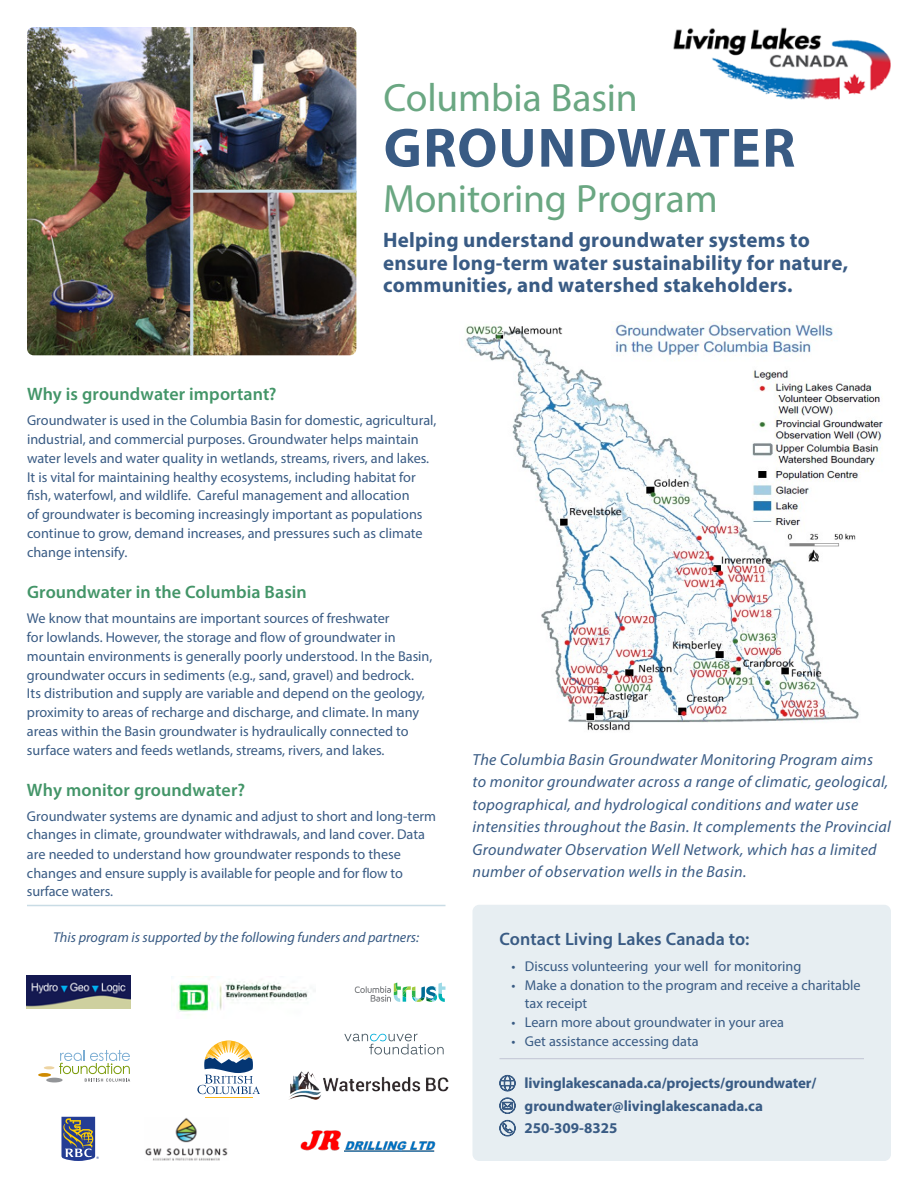
<style>
.page{position:relative;width:918px;height:1188px;background:#fff}
.page>*{position:absolute;margin:0;border:0;box-sizing:border-box;transform-origin:0 0}
.t1{font:700 55.8px "Myriad Pro";letter-spacing:.02em;color:#395b84}
.t2{font:39.6px "Myriad Pro";letter-spacing:-.005em;color:#6aa782}
.t3{font:700 21px/22.5px "Myriad Pro";letter-spacing:.01em;color:#395b84}
.t4{font:600 18px "Myriad Pro";letter-spacing:.005em;color:#439568}
.t5{font:600 18px "Myriad Pro";letter-spacing:.005em;color:#395b84}
.t6{font:italic 16.05px/22.4px "Myriad Pro";letter-spacing:.02em;color:#395b84}
.t7{font:700 15px/22.5px "Myriad Pro";letter-spacing:-.005em;color:#395b84}
.t8{font:14.25px/18.8px "Myriad Pro";color:#395b84}
.t9{font:italic 14.25px "Myriad Pro";color:#395b84}
</style>
<div class="page">
<img style="left:27px;top:27px;width:163px;height:328px">
<img style="left:673px;top:27px;width:218px;height:73px">
<img style="left:193px;top:27px;width:163px;height:163px">
<img style="left:193px;top:193px;width:163px;height:162px">
<hr style="left:190px;top:27px;width:3px;height:328px;background:#c9dce5">
<hr style="left:192px;top:190px;width:164px;height:3px;background:#c9dce5">
<div style="left:472px;top:905px;width:419px;height:256px;background:#e7eef2;border-radius:7px"></div>
<svg style="left:499px;top:1075px;width:17px;height:16px"></svg>
<svg style="left:499px;top:1098px;width:17px;height:16px"></svg>
<svg style="left:499px;top:1120px;width:17px;height:16px"></svg>
<hr style="left:500px;top:1058px;width:364px;height:1px;background:#c1c4d3">
<hr style="left:27px;top:905px;width:419px;height:1px;background:#c9dce5">
<img style="left:145px;top:1118px;width:83px;height:42px">
<img style="left:300px;top:1130px;width:136px;height:22px">
<svg style="left:61px;top:1117px;width:38px;height:44px;background:#717a91"></svg>
<img style="left:27px;top:976px;width:104px;height:33px">
<svg style="left:355px;top:983px;width:91px;height:19px"></svg>
<svg style="left:344px;top:1034px;width:100px;height:21px"></svg>
<svg style="left:38px;top:1073px;width:13px;height:4px"></svg>
<svg style="left:44px;top:1050px;width:86px;height:32px"></svg>
<hr style="left:205px;top:1097px;width:48px;height:1px;background:#fcb515">
<svg style="left:197px;top:1041px;width:63px;height:53px"></svg>
<img style="left:466px;top:321px;width:417px;height:410px">
<img style="left:289px;top:1071px;width:160px;height:28px">
<img style="left:172px;top:976px;width:136px;height:39px">
<h2 class="t2" style="left:383px;top:74px;width:256px">Columbia Basin</h2>
<h1 class="t1" style="left:384px;top:111px;width:413px">GROUNDWATER</h1>
<h2 class="t2" style="left:383px;top:174px;width:336px">Monitoring Program</h2>
<h3 class="t3" style="left:383px;top:228px;width:467px">Helping understand groundwater systems to ensure long-term water sustainability for nature, communities, and watershed stakeholders.</h3>
<p class="t4" style="left:27px;top:382px;width:251px">Why is groundwater important?</p>
<p class="t8" style="left:27px;top:411px;width:411px">Groundwater is used in the Columbia Basin for domestic, agricultural, industrial, and commercial purposes. Groundwater helps maintain water levels and water quality in wetlands, streams, rivers, and lakes.<br>It is vital for maintaining healthy ecosystems, including habitat for fish, waterfowl, and wildlife. Careful management and allocation<br>of groundwater is becoming increasingly important as populations continue to grow, demand increases, and pressures such as climate change intensify.</p>
<p class="t4" style="left:27px;top:580px;width:281px">Groundwater in the Columbia Basin</p>
<p class="t8" style="left:27px;top:609px;width:407px">We know that mountains are important sources of freshwater<br>for lowlands. However, the storage and flow of groundwater in mountain environments is generally poorly understood. In the Basin, groundwater occurs in sediments (e.g., sand, gravel) and bedrock.<br>Its distribution and supply are variable and depend on the geology, proximity to areas of recharge and discharge, and climate. In many areas within the Basin groundwater is hydraulically connected to surface waters and feeds wetlands, streams, rivers, and lakes.</p>
<p class="t4" style="left:27px;top:778px;width:220px">Why monitor groundwater?</p>
<p class="t8" style="left:27px;top:807px;width:411px">Groundwater systems are dynamic and adjust to short and long-term changes in climate, groundwater withdrawals, and land cover. Data are needed to understand how groundwater responds to these changes and ensure supply is available for people and for flow to surface waters.</p>
<p class="t9" style="left:53px;top:929px;width:368px">This program is supported by the following funders and partners:</p>
<p class="t6" style="left:472px;top:748px;width:420px">The Columbia Basin Groundwater Monitoring Program aims<br>to monitor groundwater across a range of climatic, geological, topographical, and hydrological conditions and water use intensities throughout the Basin. It complements the Provincial Groundwater Observation Well Network, which has a limited number of observation wells in the Basin.</p>
<p class="t5" style="left:500px;top:928px;width:251px">Contact Living Lakes Canada to:</p>
<p class="t8" style="left:511px;top:956px;width:291px">• Discuss volunteering your well for monitoring</p>
<p class="t8" style="left:525px;top:975px;width:337px;text-indent:-13px">• Make a donation to the program and receive a charitable tax receipt</p>
<p class="t8" style="left:511px;top:1013px;width:274px">• Learn more about groundwater in your area</p>
<p class="t8" style="left:511px;top:1031px;width:189px">• Get assistance accessing data</p>
<p class="t7" style="left:524px;top:1071px;width:294px">livinglakescanada.ca/projects/groundwater/ groundwater@livinglakescanada.ca<br>250-309-8325</p>
</div>
